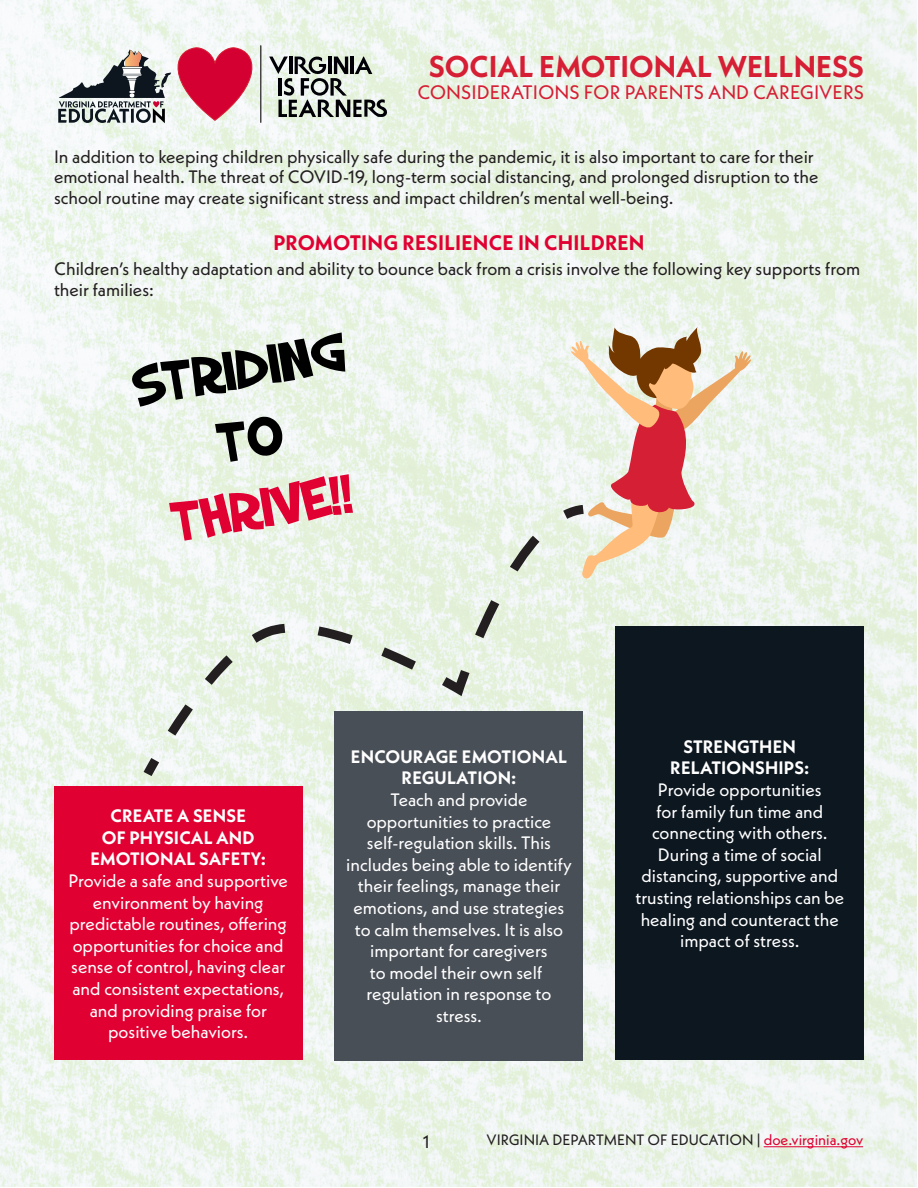
<style>
.page{position:relative;width:918px;height:1188px;background:#fff}
.page>*{position:absolute;margin:0;border:0;box-sizing:border-box;transform-origin:0 0}
.t1{font:700 30px "Neue Kabel";color:#d61e34}
.t2{font:700 21px "Neue Kabel";letter-spacing:.01em;color:#e00031}
.t3{font:19.5px "Neue Kabel";color:#d61e34}
.t4{font:18px/21.6px "Neue Kabel";color:#fff;text-align:center}
.t5{font:18px/20.7px "Neue Kabel";color:#231f20}
.t6{font:700 18px/21.6px "Neue Kabel";letter-spacing:.01em;color:#fff;text-align:center}
.t7{font:15px "Neue Kabel";color:#231f20}
.s1{color:#e00031}
</style>
<div class="page">
<img style="left:0;top:0;width:917px;height:1187px">
<div style="left:335px;top:711px;width:248px;height:349px;background:#494f57"></div>
<div style="left:616px;top:626px;width:248px;height:434px;background:#0d1720"></div>
<div style="left:54px;top:787px;width:248px;height:273px;background:#e00031"></div>
<hr style="left:260px;top:46px;width:1px;height:76px;background:#231f20">
<svg style="left:58px;top:47px;width:205px;height:76px"></svg>
<svg style="left:269px;top:54px;width:118px;height:63px"></svg>
<hr style="left:764px;top:1146px;width:99px;height:1px;background:#e00031">
<svg style="left:139px;top:500px;width:454px;height:283px"></svg>
<svg style="left:570px;top:327px;width:182px;height:254px"></svg>
<svg style="left:169px;top:474px;width:184px;height:67px"></svg>
<svg style="left:215px;top:417px;width:67px;height:45px;background:#888d85"></svg>
<svg style="left:132px;top:333px;width:213px;height:74px"></svg>
<h1 class="t1" style="left:429px;top:47px;width:437px">SOCIAL EMOTIONAL WELLNESS</h1>
<h1 class="t3" style="left:417px;top:80px;width:448px">CONSIDERATIONS FOR PARENTS AND CAREGIVERS</h1>
<p class="t5" style="left:54px;top:146px;width:766px">In addition to keeping children physically safe during the pandemic, it is also important to care for their emotional health. The threat of COVID-19, long-term social distancing, and prolonged disruption to the school routine may create signifcant stress and impact children’s mental well-being.</p>
<h2 class="t2" style="left:273px;top:229px;width:373px">PROMOTING RESILIENCE IN CHILDREN</h2>
<p class="t5" style="left:54px;top:258px;width:808px">Children’s healthy adaptation and ability to bounce back from a crisis involve the following key supports from their families:</p>
<h3 class="t6" style="left:90px;top:805px;width:177px">CREATE A SENSE<br>OF PHYSICAL AND<br>EMOTIONAL SAFETY:</h3>
<p class="t4" style="left:68px;top:870px;width:221px">Provide a safe and supportive environment by having predictable routines, ofering opportunities for choice and sense of control, having clear and consistent expectations, and providing praise for positive behaviors.</p>
<h3 class="t6" style="left:351px;top:745px;width:218px">ENCOURAGE EMOTIONAL<br>REGULATION:</h3>
<p class="t4" style="left:346px;top:789px;width:227px">Teach and provide opportunities to practice self-regulation skills. This includes being able to identify their feelings, manage their emotions, and use strategies to calm themselves. It is also important for caregivers<br>to model their own self regulation in response to stress.</p>
<h3 class="t6" style="left:670px;top:736px;width:141px">STRENGTHEN<br>RELATIONSHIPS:</h3>
<p class="t4" style="left:635px;top:779px;width:210px">Provide opportunities<br>for family fun time and connecting with others.<br>During a time of social distancing, supportive and trusting relationships can be healing and counteract the impact of stress.</p>
<p class="t5" style="left:423px;top:1131px;width:8px">1</p>
<p class="t7" style="left:486px;top:1130px;width:378px">VIRGINIA DEPARTMENT OF EDUCATION | <span class="s1">doe.virginia.gov</span></p>
</div>
